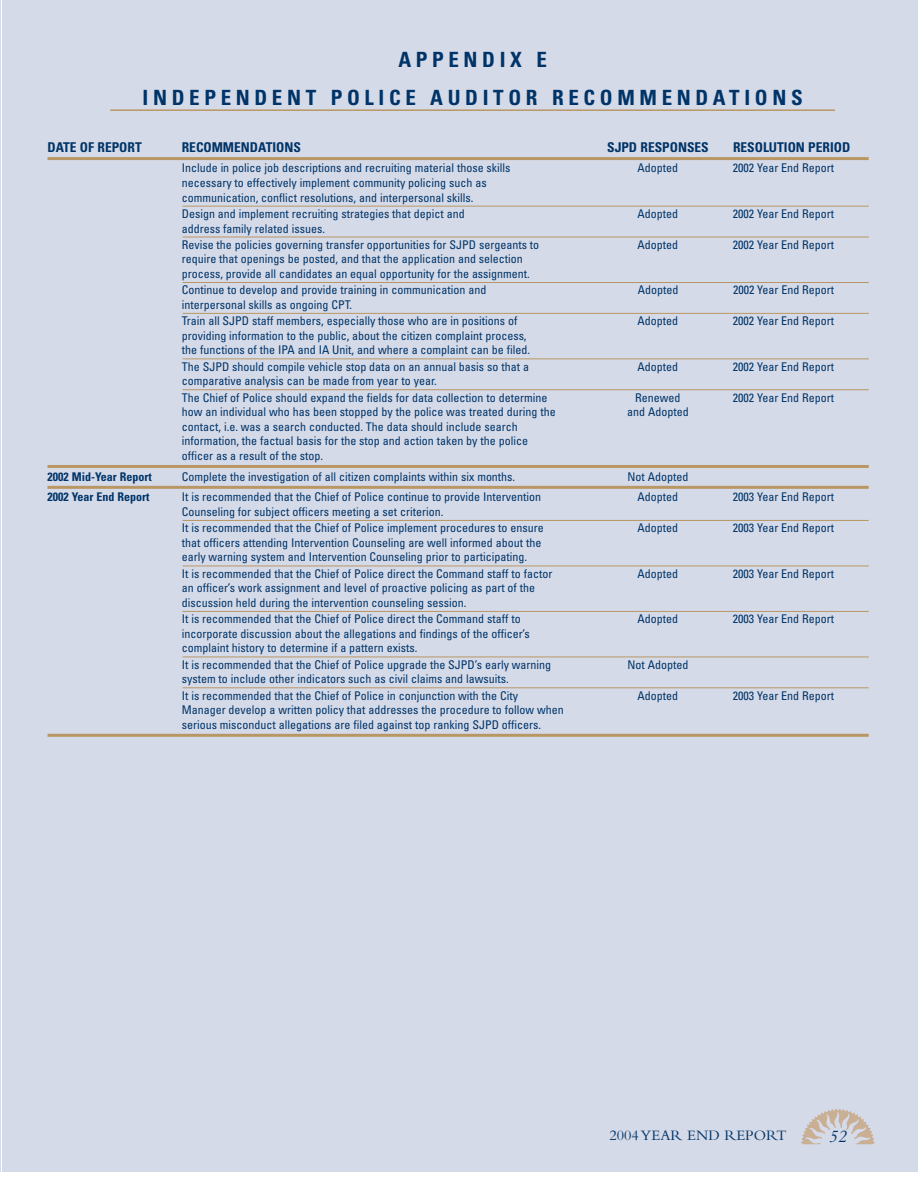
<style>
.page{position:relative;width:918px;height:1188px;background:#fff}
.page>*{position:absolute;margin:0;border:0;box-sizing:border-box;transform-origin:0 0}
.t1{font:700 condensed 21px/38.1px "Univers";letter-spacing:.22em;color:#003468;text-align:center}
.t2{font:italic 18px "Bembo";color:#003468}
.t3{font:15px "Bembo";color:#003468}
.t4{font:700 condensed 13.5px "Univers";color:#003468}
.t5{font:condensed 12px/14.5px "Univers";color:#003468}
.t6{font:700 condensed 12px "Univers";color:#003468}
</style>
<div class="page">
<div style="left:3px;top:0;width:915px;height:1172px;background:#d5dae8"></div>
<hr style="left:0;top:0;width:1px;height:1172px;background:#d5dae8">
<svg style="left:801px;top:1109px;width:74px;height:35px"></svg>
<hr style="left:47px;top:157px;width:822px;height:3px;background:#b99764">
<hr style="left:182px;top:206px;width:687px;height:1px;background:#b99764">
<hr style="left:182px;top:237px;width:687px;height:1px;background:#b99764">
<hr style="left:182px;top:282px;width:687px;height:1px;background:#b99764">
<hr style="left:182px;top:313px;width:687px;height:1px;background:#b99764">
<hr style="left:182px;top:358px;width:687px;height:1px;background:#b99764">
<hr style="left:182px;top:389px;width:687px;height:1px;background:#b99764">
<hr style="left:47px;top:465px;width:822px;height:3px;background:#b99764">
<hr style="left:47px;top:486px;width:822px;height:3px;background:#b99764">
<hr style="left:182px;top:520px;width:687px;height:1px;background:#b99764">
<hr style="left:182px;top:566px;width:687px;height:1px;background:#b99764">
<hr style="left:182px;top:611px;width:687px;height:1px;background:#b99764">
<hr style="left:182px;top:657px;width:687px;height:1px;background:#b99764">
<hr style="left:182px;top:687px;width:687px;height:1px;background:#b99764">
<hr style="left:47px;top:734px;width:822px;height:3px;background:#b99764">
<hr style="left:110px;top:109px;width:725px;height:2px;background:#b99764">
<h1 class="t1" style="left:143px;top:42px;width:662px">APPENDIX E<br>INDEPENDENT POLICE AUDITOR RECOMMENDATIONS</h1>
<p class="t4" style="left:47px;top:142px;width:96px">DATE OF REPORT</p>
<p class="t4" style="left:182px;top:142px;width:121px">RECOMMENDATIONS</p>
<p class="t4" style="left:607px;top:142px;width:103px">SJPD RESPONSES</p>
<p class="t4" style="left:733px;top:142px;width:119px">RESOLUTION PERIOD</p>
<p class="t5" style="left:182px;top:162px;width:330px">Include in police job descriptions and recruiting material those skills</p>
<p class="t5" style="left:638px;top:162px;width:42px">Adopted</p>
<p class="t5" style="left:733px;top:162px;width:103px">2002 Year End Report</p>
<p class="t5" style="left:182px;top:177px;width:307px">necessary to effectively implement community policing such as communication, conflict resolutions, and interpersonal skills.</p>
<p class="t5" style="left:182px;top:207px;width:285px">Design and implement recruiting strategies that depict and</p>
<p class="t5" style="left:638px;top:207px;width:42px">Adopted</p>
<p class="t5" style="left:733px;top:207px;width:103px">2002 Year End Report</p>
<p class="t5" style="left:182px;top:221px;width:359px;line-height:16.2px">address family related issues.<br>Revise the policies governing transfer opportunities for SJPD sergeants to</p>
<p class="t5" style="left:638px;top:238px;width:42px">Adopted</p>
<p class="t5" style="left:733px;top:238px;width:103px">2002 Year End Report</p>
<p class="t5" style="left:182px;top:253px;width:350px">require that openings be posted, and that the application and selection process, provide all candidates an equal opportunity for the assignment.</p>
<p class="t5" style="left:182px;top:284px;width:306px">Continue to develop and provide training in communication and</p>
<p class="t5" style="left:638px;top:284px;width:42px">Adopted</p>
<p class="t5" style="left:733px;top:284px;width:103px">2002 Year End Report</p>
<p class="t5" style="left:182px;top:298px;width:337px;line-height:16.2px">interpersonal skills as ongoing CPT.<br>Train all SJPD staff members, especially those who are in positions of</p>
<p class="t5" style="left:638px;top:315px;width:42px">Adopted</p>
<p class="t5" style="left:733px;top:315px;width:103px">2002 Year End Report</p>
<p class="t5" style="left:182px;top:329px;width:350px">providing information to the public, about the citizen complaint process, the functions of the IPA and IA Unit, and where a complaint can be filed.</p>
<p class="t5" style="left:182px;top:360px;width:349px">The SJPD should compile vehicle stop data on an annual basis so that a</p>
<p class="t5" style="left:638px;top:360px;width:42px">Adopted</p>
<p class="t5" style="left:733px;top:360px;width:103px">2002 Year End Report</p>
<p class="t5" style="left:182px;top:374px;width:367px;line-height:16.2px">comparative analysis can be made from year to year.<br>The Chief of Police should expand the fields for data collection to determine</p>
<p class="t5" style="left:635px;top:391px;width:47px">Renewed</p>
<p class="t5" style="left:733px;top:391px;width:103px">2002 Year End Report</p>
<p class="t5" style="left:182px;top:406px;width:375px">how an individual who has been stopped by the police was treated during the</p>
<p class="t5" style="left:627px;top:406px;width:63px">and Adopted</p>
<p class="t5" style="left:182px;top:420px;width:348px">contact, i.e. was a search conducted. The data should include search information, the factual basis for the stop and action taken by the police officer as a result of the stop.</p>
<p class="t6" style="left:47px;top:472px;width:106px">2002 Mid-Year Report</p>
<p class="t5" style="left:182px;top:470px;width:335px">Complete the investigation of all citizen complaints within six months.</p>
<p class="t5" style="left:628px;top:470px;width:62px">Not Adopted</p>
<p class="t6" style="left:47px;top:493px;width:103px">2002 Year End Report</p>
<p class="t5" style="left:182px;top:491px;width:361px">It is recommended that the Chief of Police continue to provide Intervention</p>
<p class="t5" style="left:638px;top:491px;width:42px">Adopted</p>
<p class="t5" style="left:733px;top:491px;width:103px">2003 Year End Report</p>
<p class="t5" style="left:182px;top:505px;width:364px;line-height:16.2px">Counseling for subject officers meeting a set criterion.<br>It is recommended that the Chief of Police implement procedures to ensure</p>
<p class="t5" style="left:638px;top:522px;width:42px">Adopted</p>
<p class="t5" style="left:733px;top:522px;width:103px">2003 Year End Report</p>
<p class="t5" style="left:182px;top:536px;width:361px">that officers attending Intervention Counseling are well informed about the early warning system and Intervention Counseling prior to participating.</p>
<p class="t5" style="left:182px;top:567px;width:372px">It is recommended that the Chief of Police direct the Command staff to factor</p>
<p class="t5" style="left:638px;top:567px;width:42px">Adopted</p>
<p class="t5" style="left:733px;top:567px;width:103px">2003 Year End Report</p>
<p class="t5" style="left:182px;top:582px;width:355px">an officer’s work assignment and level of proactive policing as part of the discussion held during the intervention counseling session.</p>
<p class="t5" style="left:182px;top:613px;width:341px">It is recommended that the Chief of Police direct the Command staff to</p>
<p class="t5" style="left:638px;top:613px;width:42px">Adopted</p>
<p class="t5" style="left:733px;top:613px;width:103px">2003 Year End Report</p>
<p class="t5" style="left:182px;top:627px;width:350px">incorporate discussion about the allegations and findings of the officer’s complaint history to determine if a pattern exists.</p>
<p class="t5" style="left:182px;top:658px;width:371px">It is recommended that the Chief of Police upgrade the SJPD’s early warning</p>
<p class="t5" style="left:628px;top:658px;width:62px">Not Adopted</p>
<p class="t5" style="left:182px;top:672px;width:338px;line-height:16.2px">system to include other indicators such as civil claims and lawsuits.<br>It is recommended that the Chief of Police in conjunction with the City</p>
<p class="t5" style="left:638px;top:689px;width:42px">Adopted</p>
<p class="t5" style="left:733px;top:689px;width:103px">2003 Year End Report</p>
<p class="t5" style="left:182px;top:704px;width:384px">Manager develop a written policy that addresses the procedure to follow when serious misconduct allegations are filed against top ranking SJPD officers.</p>
<p class="t3" style="left:610px;top:1130px;width:179px">2004 YEAR END REPORT</p>
<h2 class="t2" style="left:829px;top:1130px;width:20px">52</h2>
</div>
